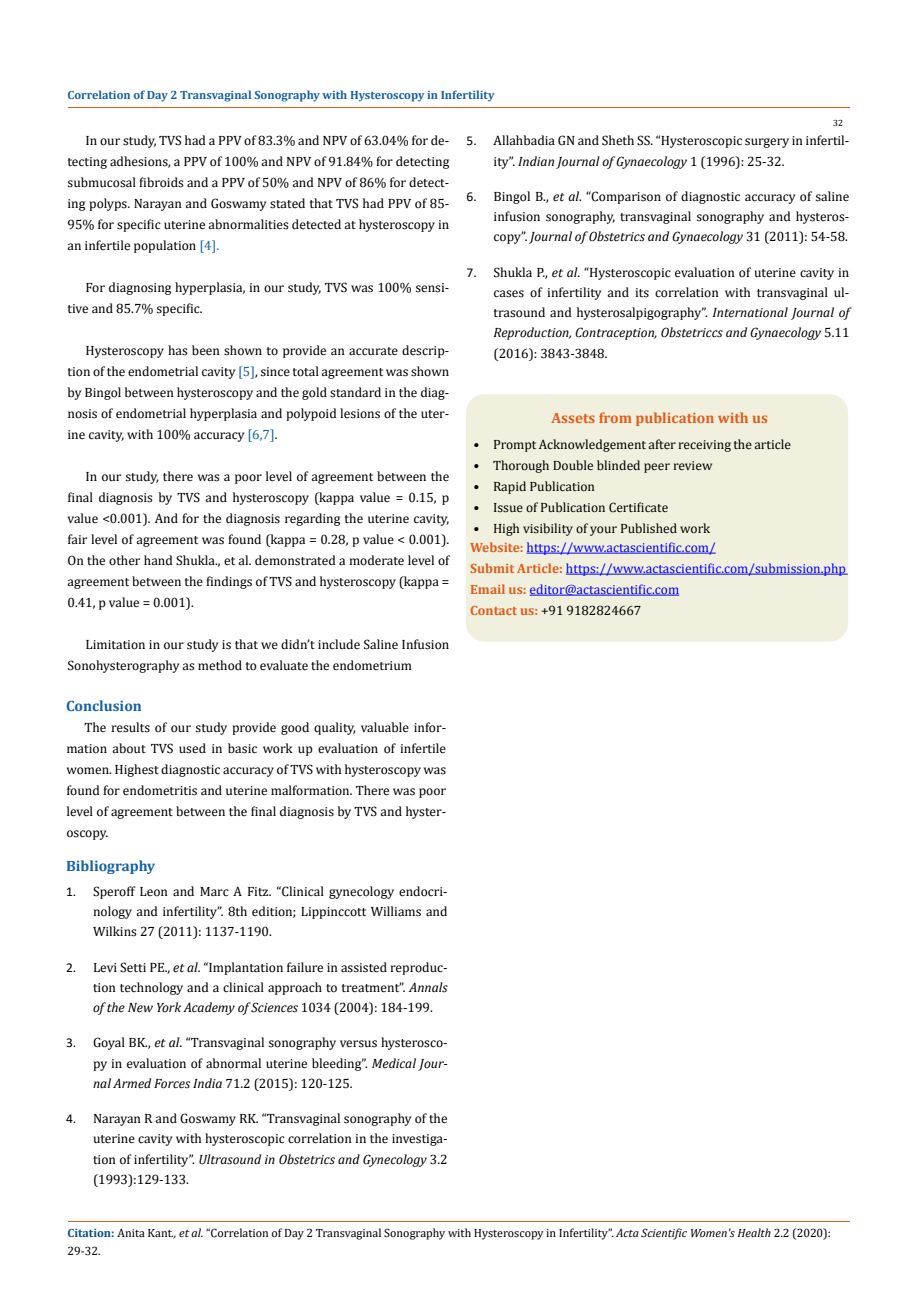
<style>
.page{position:relative;width:917px;height:1314px;background:#fff}
.page>*{position:absolute;margin:0;border:0;box-sizing:border-box;transform-origin:0 0}
.t1{font:700 15px "Cambria";color:#e05d1a}
.t2{font:700 15px "Cambria";color:#1560a6}
.t3{font:13.5px/21px "Cambria";color:#000;text-align:justify}
.t4{font:13.5px/21px "Cambria";color:#00f}
.t5{font:12px/18px "Cambria";color:#000}
.t6{font:700 12px "Cambria";color:#1560a6}
.t7{font:9px "Cambria";color:#000}
.s1{color:#1560a6}
.s2{font-family:"Calibri"}
.s3{font-style:italic}
.s4{font-weight:700;color:#e05d1a}
.s5{color:#000}
.s6{font-weight:700;color:#035089}
</style>
<div class="page">
<div style="left:466px;top:395px;width:381px;height:246px;background:#f1f0de;border-radius:18px"></div>
<div style="left:466px;top:394px;width:382px;height:248px;border:2px solid #f1f0de;border-radius:18px"></div>
<hr style="left:526px;top:553px;width:189px;height:1px;background:#00f">
<hr style="left:566px;top:574px;width:281px;height:1px;background:#00f">
<hr style="left:529px;top:595px;width:150px;height:1px;background:#00f">
<hr style="left:68px;top:108px;width:781px;height:1px;background:#e05d1a">
<hr style="left:68px;top:1222px;width:781px;height:1px;background:#e05d1a">
<p class="t6" style="left:68px;top:86px;width:428px">Correlation of Day 2 Transvaginal Sonography with Hysteroscopy in Infertility</p>
<p class="t7" style="left:833px;top:118px;width:11px">32</p>
<p class="t3" style="left:68px;top:130px;width:383px;text-indent:18px">In our study, TVS had a PPV of 83.3% and NPV of 63.04% for de&shy;tecting adhesions, a PPV of 100% and NPV of 91.84% for detecting submucosal fibroids and a PPV of 50% and NPV of 86% for detect&shy;ing polyps. Narayan and Goswamy stated that TVS had PPV of 85- 95% for specific uterine abnormalities detected at hysteroscopy in an infertile population <span class="s1">[4].</span></p>
<p class="t3" style="left:68px;top:277px;width:383px;text-indent:18px">For diagnosing hyperplasia, in our study, TVS was 100% sensi&shy;tive and 85.7% specific.</p>
<p class="t3" style="left:68px;top:340px;width:383px;text-indent:18px">Hysteroscopy has been shown to provide an accurate descrip&shy;tion of the endometrial cavity <span class="s1">[5]</span>, since total agreement was shown by Bingol between hysteroscopy and the gold standard in the diag&shy;nosis of endometrial hyperplasia and polypoid lesions of the uter&shy;ine cavity, with 100% accuracy <span class="s1">[6,7]</span>.</p>
<p class="t3" style="left:68px;top:466px;width:383px;text-indent:18px">In our study, there was a poor level of agreement between the final diagnosis by TVS and hysteroscopy (kappa value = 0.15, p value &lt;0.001). And for the diagnosis regarding the uterine cavity, fair level of agreement was found (kappa = 0.28, p value &lt; 0.001).<br>On the other hand Shukla., et al. demonstrated a moderate level of agreement between the findings of TVS and hysteroscopy (kappa = 0.41, p value = 0.001).</p>
<p class="t3" style="left:68px;top:634px;width:383px;text-indent:18px">Limitation in our study is that we didn’t include Saline Infusion<br>Sonohysterography as method to evaluate the endometrium</p>
<p class="t2" style="left:66px;top:695px;width:77px">Conclusion</p>
<p class="t3" style="left:66px;top:717px;width:381px;text-indent:18px">The results of our study provide good quality, valuable infor&shy;mation about TVS used in basic work up evaluation of infertile women. Highest diagnostic accuracy of TVS with hysteroscopy was found for endometritis and uterine malformation. There was poor level of agreement between the final diagnosis by TVS and hyster&shy;oscopy.</p>
<p class="t2" style="left:66px;top:855px;width:91px">Bibliography</p>
<p class="t3" style="left:93px;top:881px;width:356px;line-height:20.2px;text-indent:-27px"><span class="s2">1.</span> Speroff Leon and Marc A Fitz. “Clinical gynecology endocri&shy;nology and infertility”. 8th edition; Lippinccott Williams and Wilkins 27 (2011): 1137-1190.</p>
<p class="t3" style="left:93px;top:957px;width:356px;line-height:20.2px;text-indent:-27px"><span class="s2">2.</span> Levi Setti PE., <span class="s3">et al</span>. “Implantation failure in assisted reproduc&shy;tion technology and a clinical approach to treatment”. <span class="s3">Annals of the New York Academy of Sciences</span> 1034 (2004): 184-199.</p>
<p class="t3" style="left:93px;top:1033px;width:356px;line-height:20.2px;text-indent:-27px"><span class="s2">3.</span> Goyal BK., <span class="s3">et al</span>. “Transvaginal sonography versus hysterosco&shy;py in evaluation of abnormal uterine bleeding”. <span class="s3">Medical Jour&shy;nal Armed Forces India</span> 71.2 (2015): 120-125.</p>
<p class="t3" style="left:93px;top:1108px;width:356px;line-height:20.2px;text-indent:-27px"><span class="s2">4.</span> Narayan R and Goswamy RK. “Transvaginal sonography of the uterine cavity with hysteroscopic correlation in the investiga&shy;tion of infertility”. <span class="s3">Ultrasound in Obstetrics and Gynecology</span> 3.2 (1993):129-133.</p>
<p class="t3" style="left:493px;top:131px;width:357px;line-height:20.2px;text-indent:-27px"><span class="s2">5.</span> Allahbadia GN and Sheth SS. “Hysteroscopic surgery in infertil&shy;ity”. <span class="s3">Indian Journal of Gynaecology</span> 1 (1996): 25-32.</p>
<p class="t3" style="left:493px;top:186px;width:357px;line-height:20.2px;text-indent:-27px"><span class="s2">6.</span> Bingol B., <span class="s3">et al</span>. “Comparison of diagnostic accuracy of saline infusion sonography, transvaginal sonography and hysteros&shy;copy”. <span class="s3">Journal of Obstetrics and Gynaecology</span> 31 (2011): 54-58.</p>
<p class="t3" style="left:493px;top:262px;width:357px;line-height:20.2px;text-indent:-27px"><span class="s2">7.</span> Shukla P., <span class="s3">et al</span>. “Hysteroscopic evaluation of uterine cavity in cases of infertility and its correlation with transvaginal ul&shy;trasound and hysterosalpigography”. <span class="s3">International Journal of Reproduction, Contraception, Obstetriccs and Gynaecology</span> 5.11 (2016): 3843-3848.</p>
<p class="t1" style="left:551px;top:407px;width:218px">Assets from publication with us</p>
<p class="t3" style="left:473px;top:434px;width:319px">• Prompt Acknowledgement after receiving the article</p>
<p class="t3" style="left:473px;top:455px;width:240px">• Thorough Double blinded peer review</p>
<p class="t3" style="left:473px;top:476px;width:123px">• Rapid Publication</p>
<p class="t3" style="left:473px;top:497px;width:196px">• Issue of Publication Certificate</p>
<p class="t3" style="left:473px;top:518px;width:238px">• High visibility of your Published work</p>
<p class="t4" style="left:470px;top:537px;width:377px"><span class="s4">Website:</span> https://www.actascientific.com/<br><span class="s4">Submit Article:</span> https://www.actascientific.com/submission.php <span class="s4">Email us:</span> editor@actascientific.com<br><span class="s4">Contact us:</span> <span class="s5">+91 9182824667</span></p>
<p class="t5" style="left:68px;top:1224px;width:765px"><span class="s6">Citation:</span> Anita Kant<span class="s3">., et al.</span> “Correlation of Day 2 Transvaginal Sonography with Hysteroscopy in Infertility”. <span class="s3">Acta Scientific Women's Health</span> 2.2 (2020):<br>29-32.</p>
</div>
